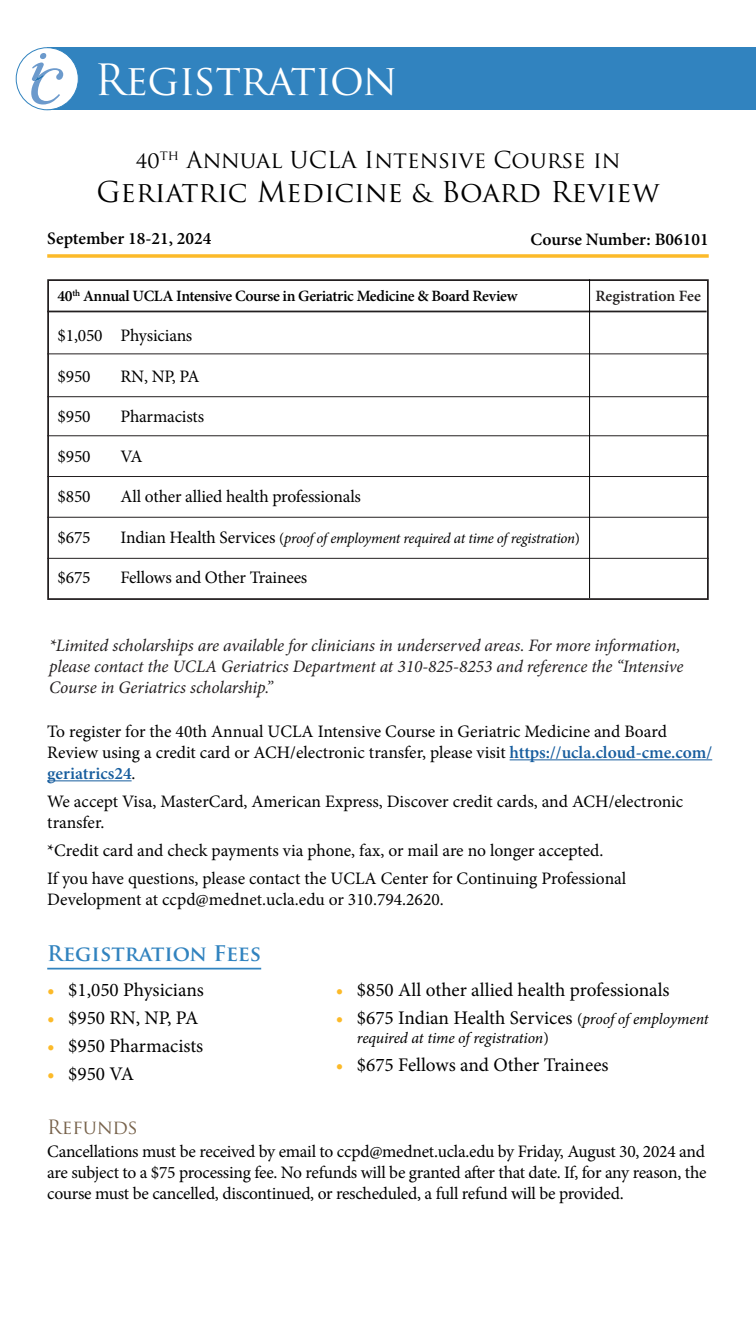
<style>
.page{position:relative;width:756px;height:1323px;background:#fff}
.page>*{position:absolute;margin:0;border:0;box-sizing:border-box;transform-origin:0 0}
.Section_Header_-_Bro{font:42px "Trajan Pro";letter-spacing:-.02em;color:#fff}
.Program_Header_-_Bla{font:28px "Trajan Pro";color:#000}
.Program_Header_-_Bla-2{font:22.75px "Trajan Pro";color:#000}
.Section_Header_-_Bro-2{font:700 21px "Trajan Pro";color:#3183bf}
.t1{font:19.25px "Minion Pro";color:#000}
.Program_Header_-_Whi{font:19.25px "Trajan Pro";color:#77624b}
.Text_-_White_Body{font:17.5px/21px "Minion Pro";letter-spacing:-.005em;color:#000}
.t2{font:italic 17.5px/21px "Minion Pro";letter-spacing:-.005em;color:#231f20}
.reg_fees{font:17.5px "Minion Pro";letter-spacing:-.01em;color:#000}
.Program_Text_-_Black{font:600 17.5px "Minion Pro";color:#000}
.Program_Header_-_Bla-3{font:600 15.75px "Minion Pro";letter-spacing:-.025em;color:#000}
.t3{font:italic 15.75px "Minion Pro";letter-spacing:-.01em;color:#000}
.Program_Header_-_Bla-4{font:600 15.75px "Minion Pro";color:#231f20}
.reg_fees-2{font:italic 14.88px "Minion Pro";letter-spacing:-.02em;color:#000}
.s1{font-style:normal;font-size:17.5px}
.s2{font-style:normal}
.s3{font-weight:600;color:#175d9e}
.s4{font-weight:600;color:#fcba29}
.s5{font-size:15.75px}
.s6{font-style:italic;font-size:15.75px}
</style>
<div class="page">
<div style="left:47px;top:47px;width:709px;height:63px;background:#3183bf"></div>
<div style="left:16px;top:48px;width:62px;height:62px;background:#fff;border-radius:50%"></div>
<div style="left:16px;top:47px;width:63px;height:63px;border:1px solid #3183bf;border-radius:50%"></div>
<svg style="left:31px;top:53px;width:32px;height:52px"></svg>
<hr style="left:510px;top:759px;width:202px;height:1px;background:#175d9e">
<hr style="left:47px;top:780px;width:85px;height:1px;background:#175d9e">
<svg style="left:47px;top:254px;width:662px;height:4px"></svg>
<div style="left:47px;top:279px;width:662px;height:321px;border:2px solid #231f20"></div>
<hr style="left:47px;top:311px;width:660px;height:1px;background:#231f20">
<hr style="left:47px;top:353px;width:662px;height:1px;background:#231f20">
<hr style="left:47px;top:396px;width:662px;height:1px;background:#231f20">
<hr style="left:47px;top:435px;width:662px;height:1px;background:#231f20">
<hr style="left:47px;top:476px;width:662px;height:1px;background:#231f20">
<hr style="left:47px;top:517px;width:662px;height:1px;background:#231f20">
<hr style="left:47px;top:558px;width:662px;height:1px;background:#231f20">
<hr style="left:589px;top:279px;width:1px;height:319px;background:#000">
<hr style="left:47px;top:968px;width:214px;height:2px;background:#3183bf">
<p class="Section_Header_-_Bro" style="left:94px;top:53px;width:304px">Registration</p>
<p class="Program_Header_-_Bla-2" style="left:135px;top:145px;width:487px">40<sup>th</sup> Annual UCLA Intensive Course in</p>
<p class="Program_Header_-_Bla" style="left:97px;top:174px;width:564px">Geriatric Medicine &amp; Board Review</p>
<p class="Program_Text_-_Black" style="left:47px;top:227px;width:166px">September 18-21, 2024</p>
<p class="Program_Text_-_Black" style="left:530px;top:227px;width:180px">Course Number: B06101</p>
<p class="Program_Header_-_Bla-3" style="left:58px;top:285px;width:462px">40<sup>th</sup> Annual UCLA Intensive Course in Geriatric Medicine &amp; Board Review</p>
<p class="Program_Header_-_Bla-4" style="left:596px;top:285px;width:107px">Registration Fee</p>
<p class="reg_fees" style="left:58px;top:324px;width:136px">$1,050 Physicians</p>
<p class="reg_fees" style="left:58px;top:364px;width:35px">$950</p>
<p class="reg_fees" style="left:121px;top:364px;width:81px">RN, NP, PA</p>
<p class="reg_fees" style="left:58px;top:405px;width:35px">$950</p>
<p class="reg_fees" style="left:121px;top:405px;width:85px">Pharmacists</p>
<p class="reg_fees" style="left:58px;top:445px;width:35px">$950</p>
<p class="reg_fees" style="left:121px;top:445px;width:24px">VA</p>
<p class="reg_fees" style="left:58px;top:485px;width:35px">$850</p>
<p class="reg_fees" style="left:121px;top:485px;width:242px">All other allied health professionals</p>
<p class="reg_fees" style="left:58px;top:525px;width:35px">$675</p>
<p class="reg_fees-2" style="left:121px;top:528px;width:461px"><span class="s1">Indian Health Services</span> <span class="s2">(</span>proof of employment required at time of registration<span class="s2">)</span></p>
<p class="reg_fees" style="left:58px;top:566px;width:35px">$675</p>
<p class="reg_fees" style="left:121px;top:566px;width:188px">Fellows and Other Trainees</p>
<p class="t2" style="left:49px;top:635px;width:636px">*Limited scholarships are available for clinicians in underserved areas. For more information, please contact the UCLA Geriatrics Department at 310-825-8253 and reference the “Intensive<br>Course in Geriatrics scholarship.”</p>
<p class="Text_-_White_Body" style="left:47px;top:721px;width:666px">To register for the 40th Annual UCLA Intensive Course in Geriatric Medicine and Board<br>Review using a credit card or ACH/electronic transfer, please visit <span class="s3">https://ucla.cloud-cme.com/ geriatrics24</span>.</p>
<p class="Text_-_White_Body" style="left:47px;top:791px;width:638px">We accept Visa, MasterCard, American Express, Discover credit cards, and ACH/electronic transfer.</p>
<p class="Text_-_White_Body" style="left:47px;top:840px;width:558px">*Credit card and check payments via phone, fax, or mail are no longer accepted.</p>
<p class="Text_-_White_Body" style="left:47px;top:868px;width:581px">If you have questions, please contact the UCLA Center for Continuing Professional<br>Development at ccpd@mednet.ucla.edu or 310.794.2620.</p>
<p class="Section_Header_-_Bro-2" style="left:47px;top:940px;width:215px">Registration Fees</p>
<p class="t1" style="left:47px;top:977px;width:158px"><span class="s4">•</span> $1,050 Physicians</p>
<p class="t1" style="left:47px;top:1005px;width:153px"><span class="s4">•</span> $950 RN, NP, PA</p>
<p class="t1" style="left:47px;top:1033px;width:158px"><span class="s4">•</span> $950 Pharmacists</p>
<p class="t1" style="left:47px;top:1061px;width:88px"><span class="s4">•</span> $950 VA</p>
<p class="Program_Header_-_Whi" style="left:47px;top:1114px;width:92px">Refunds</p>
<p class="t1" style="left:336px;top:977px;width:335px"><span class="s4">•</span> $850 All other allied health professionals</p>
<p class="t1" style="left:336px;top:1005px;width:374px"><span class="s4">•</span> $675 Indian Health Services <span class="s5">(</span><span class="s6">proof of employment</span></p>
<p class="t3" style="left:357px;top:1027px;width:193px">required at time of registration<span class="s2">)</span></p>
<p class="t1" style="left:336px;top:1052px;width:274px"><span class="s4">•</span> $675 Fellows and Other Trainees</p>
<p class="Text_-_White_Body" style="left:47px;top:1141px;width:661px;text-align:justify">Cancellations must be received by email to ccpd@mednet.ucla.edu by Friday, August 30, 2024 and are subject to a $75 processing fee. No refunds will be granted after that date. If, for any reason, the course must be cancelled, discontinued, or rescheduled, a full refund will be provided.</p>
</div>
